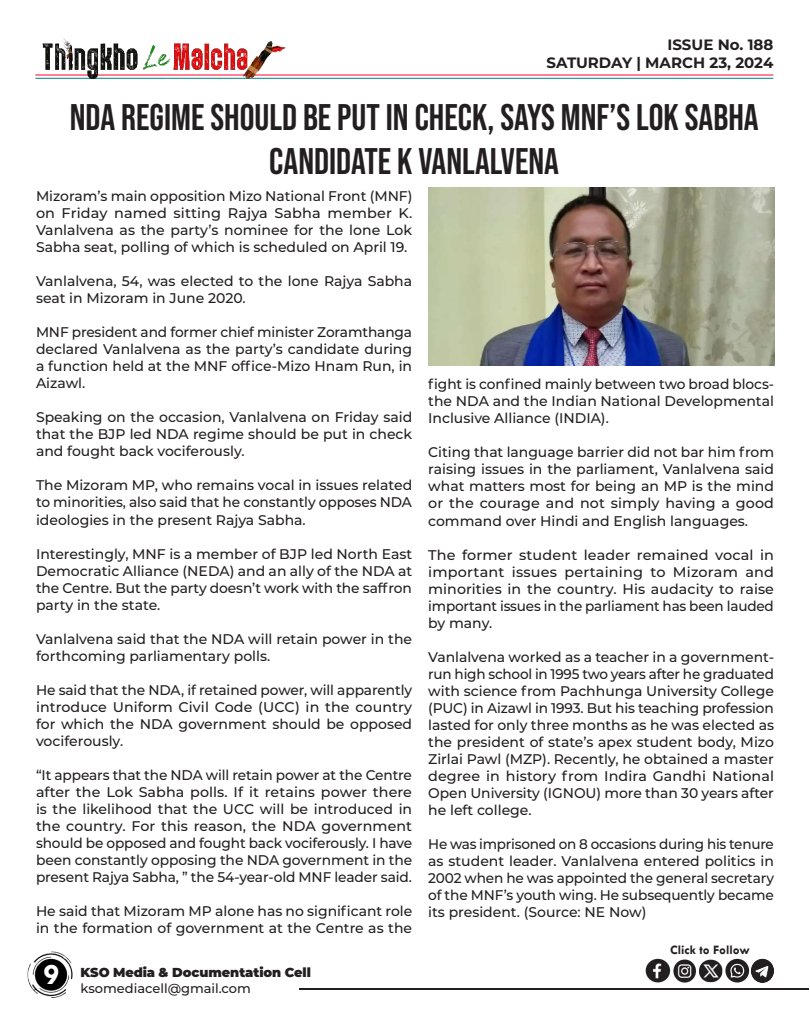
<style>
.page{position:relative;width:810px;height:1013px;background:#fff}
.page>*{position:absolute;margin:0;border:0;box-sizing:border-box;transform-origin:0 0}
.t1{font:37px/44.4px "Bebas Neue";color:#231f20;text-align:center}
.t2{font:700 30px "Tw Cen";color:#fff}
.t3{font:700 15px/18px "Montserrat";color:#231f20;text-align:right}
.t4{font:500 14px/17px "Montserrat";color:#231f20;text-align:justify}
.t5{font:900 13px "Montserrat";letter-spacing:-.005em;color:#231f20}
.t6{font:500 13px "Montserrat";color:#231f20}
.t7{font:700 13px "Tw Cen";color:#231f20}
</style>
<div class="page">
<hr style="left:299px;top:988px;width:509px;height:1px;background:#231f20">
<img style="left:27px;top:951px;width:46px;height:47px">
<hr style="left:35px;top:74px;width:738px;height:1px;background:#ff002d">
<hr style="left:35px;top:78px;width:738px;height:1px;background:#00848b">
<img style="left:35px;top:38px;width:254px;height:41px">
<img style="left:645px;top:958px;width:129px;height:25px">
<img style="left:428px;top:188px;width:347px;height:178px">
<p class="t3" style="left:546px;top:35px;width:228px">ISSUE No. 188<br>SATURDAY | MARCH 23, 2024</p>
<h1 class="t1" style="left:70px;top:95px;width:691px">NDA REGIME SHOULD BE PUT IN CHECK, SAYS MNF’S LOK SABHA<br>CANDIDATE K VANLALVENA</h1>
<p class="t4" style="left:36px;top:187px;width:378px">Mizoram’s main opposition Mizo National Front (MNF) on Friday named sitting Rajya Sabha member K.<br>Vanlalvena as the party’s nominee for the lone Lok Sabha seat, polling of which is scheduled on April 19.</p>
<p class="t4" style="left:36px;top:272px;width:378px">Vanlalvena, 54, was elected to the lone Rajya Sabha seat in Mizoram in June 2020.</p>
<p class="t4" style="left:36px;top:323px;width:378px">MNF president and former chief minister Zoramthanga declared Vanlalvena as the party’s candidate during a function held at the MNF office-Mizo Hnam Run, in Aizawl.</p>
<p class="t4" style="left:36px;top:408px;width:378px">Speaking on the occasion, Vanlalvena on Friday said that the BJP led NDA regime should be put in check and fought back vociferously.</p>
<p class="t4" style="left:36px;top:476px;width:378px">The Mizoram MP, who remains vocal in issues related to minorities, also said that he constantly opposes NDA ideologies in the present Rajya Sabha.</p>
<p class="t4" style="left:36px;top:544px;width:378px">Interestingly, MNF is a member of BJP led North East Democratic Alliance (NEDA) and an ally of the NDA at the Centre. But the party doesn’t work with the saffron party in the state.</p>
<p class="t4" style="left:36px;top:629px;width:378px">Vanlalvena said that the NDA will retain power in the forthcoming parliamentary polls.</p>
<p class="t4" style="left:36px;top:680px;width:378px">He said that the NDA, if retained power, will apparently introduce Uniform Civil Code (UCC) in the country for which the NDA government should be opposed vociferously.</p>
<p class="t4" style="left:36px;top:765px;width:378px">“It appears that the NDA will retain power at the Centre after the Lok Sabha polls. If it retains power there is the likelihood that the UCC will be introduced in the country. For this reason, the NDA government should be opposed and fought back vociferously. I have been constantly opposing the NDA government in the present Rajya Sabha, ” the 54-year-old MNF leader said.</p>
<p class="t4" style="left:36px;top:901px;width:378px">He said that Mizoram MP alone has no significant role in the formation of government at the Centre as the</p>
<p class="t4" style="left:428px;top:375px;width:347px">fight is confined mainly between two broad blocs&shy;the NDA and the Indian National Developmental Inclusive Alliance (INDIA).</p>
<p class="t4" style="left:428px;top:443px;width:347px">Citing that language barrier did not bar him from raising issues in the parliament, Vanlalvena said what matters most for being an MP is the mind or the courage and not simply having a good command over Hindi and English languages.</p>
<p class="t4" style="left:428px;top:545px;width:347px">The former student leader remained vocal in important issues pertaining to Mizoram and minorities in the country. His audacity to raise important issues in the parliament has been lauded by many.</p>
<p class="t4" style="left:428px;top:647px;width:347px">Vanlalvena worked as a teacher in a government&shy;run high school in 1995 two years after he graduated with science from Pachhunga University College (PUC) in Aizawl in 1993. But his teaching profession lasted for only three months as he was elected as the president of state’s apex student body, Mizo Zirlai Pawl (MZP). Recently, he obtained a master degree in history from Indira Gandhi National Open University (IGNOU) more than 30 years after he left college.</p>
<p class="t4" style="left:428px;top:834px;width:347px">He was imprisoned on 8 occasions during his tenure as student leader. Vanlalvena entered politics in 2002 when he was appointed the general secretary of the MNF’s youth wing. He subsequently became its president. (Source: NE Now)</p>
<h2 class="t2" style="left:43px;top:956px;width:17px">9</h2>
<p class="t5" style="left:81px;top:962px;width:232px">KSO Media &amp; Documentation Cell</p>
<p class="t6" style="left:81px;top:978px;width:172px">ksomediacell@gmail.com</p>
<p class="t7" style="left:670px;top:942px;width:81px">Click to Follow</p>
</div>
